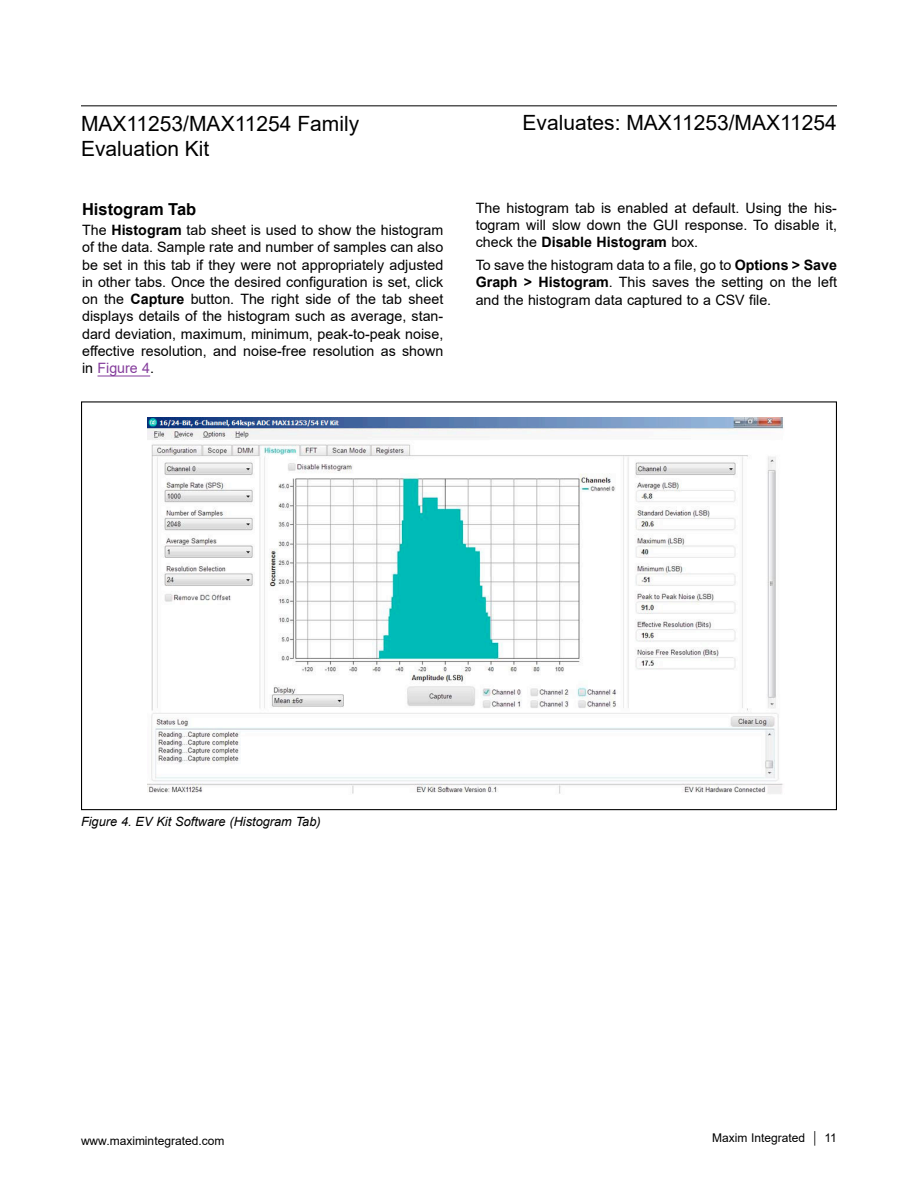
<style>
.page{position:relative;width:918px;height:1188px;background:#fff}
.page>*{position:absolute;margin:0;border:0;box-sizing:border-box;transform-origin:0 0}
.t1{font:21px "Arial";color:#000}
.H2{font:700 16.5px "Arial";color:#000}
.Body_Text{font:14.25px/17.2px "Arial";color:#000;text-align:justify}
.Caption_-_Figures{font:italic 12.75px "Arial";color:#000}
.t2{font:12px "Arial";color:#000}
.s1{font-weight:700}
.s2{color:#853d9c}
</style>
<div class="page">
<hr style="left:81px;top:105px;width:756px;height:1px;background:#000">
<hr style="left:98px;top:376px;width:52px;height:1px;background:#853d9c">
<img style="left:148px;top:417px;width:635px;height:377px">
<h1 class="t1" style="left:81px;top:109px;width:280px">MAX11253/MAX11254 Family</h1>
<h1 class="t1" style="left:523px;top:108px;width:316px">Evaluates: MAX11253/MAX11254</h1>
<h1 class="t1" style="left:81px;top:134px;width:130px">Evaluation Kit</h1>
<p class="H2" style="left:82px;top:197px;width:116px">Histogram Tab</p>
<p class="Body_Text" style="left:82px;top:221px;width:363px">The <span class="s1">Histogram</span> tab sheet is used to show the histogram of the data. Sample rate and number of samples can also be set in this tab if they were not appropriately adjusted in other tabs. Once the desired configuration is set, click on the <span class="s1">Capture</span> button. The right side of the tab sheet displays details of the histogram such as average, stan&shy;dard deviation, maximum, minimum, peak-to-peak noise, effective resolution, and noise-free resolution as shown in <span class="s2">Figure 4</span>.</p>
<p class="Body_Text" style="left:476px;top:199px;width:363px">The histogram tab is enabled at default. Using the his&shy;togram will slow down the GUI response. To disable it, check the <span class="s1">Disable Histogram</span> box.</p>
<p class="Body_Text" style="left:476px;top:256px;width:363px">To save the histogram data to a file, go to <span class="s1">Options &gt; Save Graph &gt; Histogram</span>. This saves the setting on the left and the histogram data captured to a CSV file.</p>
<p class="Caption_-_Figures" style="left:81px;top:813px;width:241px">Figure 4. EV Kit Software (Histogram Tab)</p>
<p class="t2" style="left:81px;top:1132px;width:145px">www.maximintegrated.com</p>
<p class="t2" style="left:712px;top:1129px;width:126px">Maxim Integrated │ 11</p>
</div>
